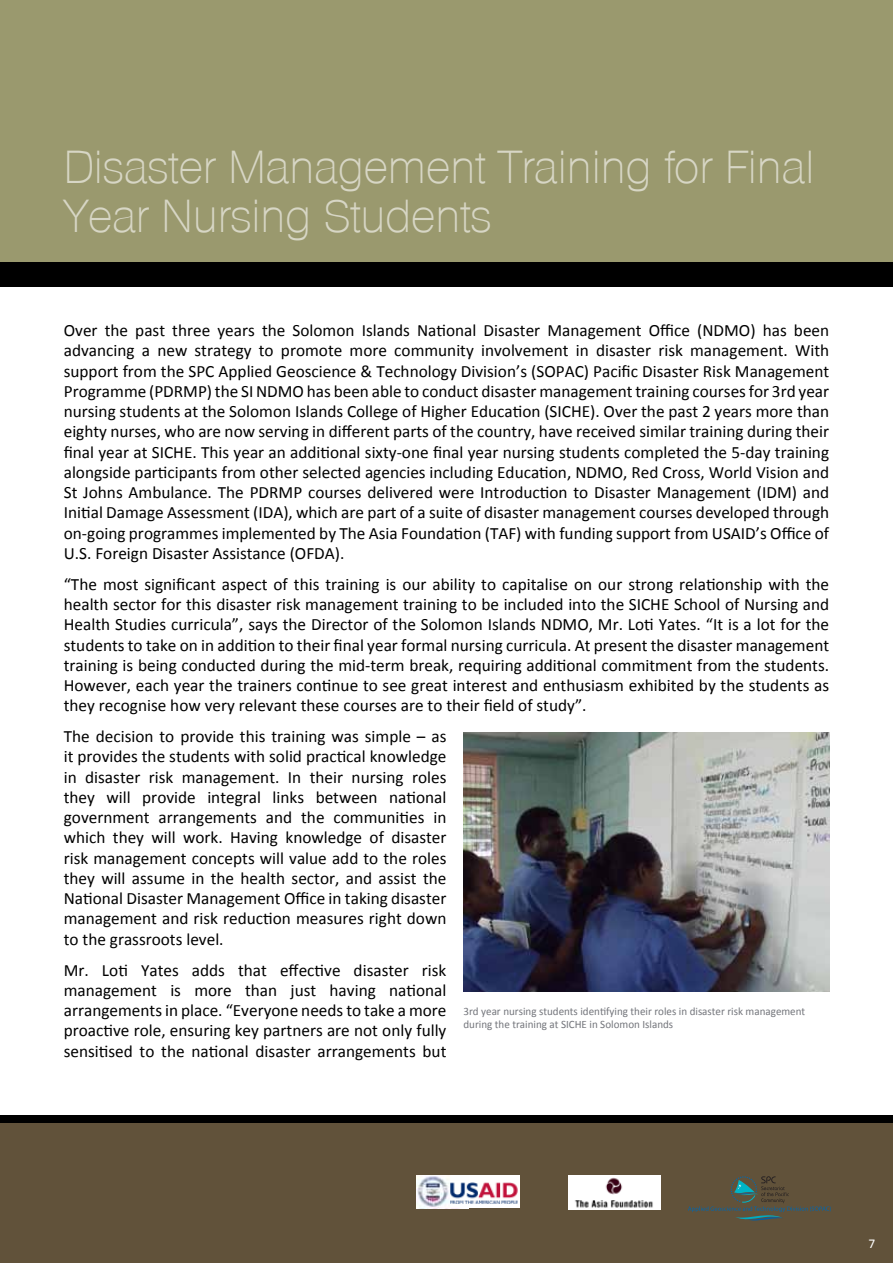
<style>
.page{position:relative;width:893px;height:1263px;background:#fff}
.page>*{position:absolute;margin:0;border:0;box-sizing:border-box;transform-origin:0 0}
.t1{font:200 45px/49.5px "Olympia";color:#d7d6c5}
.t2{font:17.25px/20.2px "Calibri";color:#000;text-align:justify}
.t3{font:13.5px "Calibri";color:#fff}
.t4{font:11.25px/13.5px "Calibri";color:#73757b}
</style>
<div class="page">
<div style="left:0;top:0;width:893px;height:264px;background:#9a996e"></div>
<div style="left:0;top:1121px;width:893px;height:142px;background:#61523a"></div>
<div style="left:0;top:262px;width:893px;height:25px;background:#000"></div>
<div style="left:0;top:1115px;width:893px;height:8px;background:#000"></div>
<img style="left:463px;top:733px;width:366px;height:258px">
<svg style="left:688px;top:1176px;width:143px;height:45px"></svg>
<img style="left:568px;top:1175px;width:93px;height:34px">
<div style="left:417px;top:1175px;width:103px;height:33px;background:#fff"></div>
<img style="left:417px;top:1175px;width:32px;height:33px">
<img style="left:450px;top:1182px;width:68px;height:22px">
<h1 class="t1" style="left:64px;top:142px;width:752px">Disaster Management Training for Final<br>Year Nursing Students</h1>
<p class="t2" style="left:64px;top:319px;width:767px">Over the past three years the Solomon Islands National Disaster Management Office (NDMO) has been advancing a new strategy to promote more community involvement in disaster risk management. With support from the SPC Applied Geoscience &amp; Technology Division’s (SOPAC) Pacific Disaster Risk Management Programme (PDRMP) the SI NDMO has been able to conduct disaster management training courses for 3rd year nursing students at the Solomon Islands College of Higher Education (SICHE). Over the past 2 years more than eighty nurses, who are now serving in different parts of the country, have received similar training during their final year at SICHE. This year an additional sixty-one final year nursing students completed the 5-day training alongside participants from other selected agencies including Education, NDMO, Red Cross, World Vision and St Johns Ambulance. The PDRMP courses delivered were Introduction to Disaster Management (IDM) and Initial Damage Assessment (IDA), which are part of a suite of disaster management courses developed through on-going programmes implemented by The Asia Foundation (TAF) with funding support from USAID’s Office of U.S. Foreign Disaster Assistance (OFDA).</p>
<p class="t2" style="left:64px;top:573px;width:767px">“The most significant aspect of this training is our ability to capitalise on our strong relationship with the health sector for this disaster risk management training to be included into the SICHE School of Nursing and Health Studies curricula”, says the Director of the Solomon Islands NDMO, Mr. Loti Yates. “It is a lot for the students to take on in addition to their final year formal nursing curricula. At present the disaster management training is being conducted during the mid-term break, requiring additional commitment from the students.<br>However, each year the trainers continue to see great interest and enthusiasm exhibited by the students as they recognise how very relevant these courses are to their field of study”.</p>
<p class="t2" style="left:64px;top:725px;width:384px">The decision to provide this training was simple – as it provides the students with solid practical knowledge in disaster risk management. In their nursing roles they will provide integral links between national government arrangements and the communities in which they will work. Having knowledge of disaster risk management concepts will value add to the roles they will assume in the health sector, and assist the National Disaster Management Office in taking disaster management and risk reduction measures right down to the grassroots level.</p>
<p class="t2" style="left:64px;top:959px;width:384px">Mr. Loti Yates adds that effective disaster risk management is more than just having national arrangements in place. “Everyone needs to take a more proactive role, ensuring key partners are not only fully sensitised to the national disaster arrangements but</p>
<p class="t4" style="left:463px;top:1003px;width:343px">3rd year nursing students identifying their roles in disaster risk management during the training at SICHE in Solomon Islands</p>
<p class="t3" style="left:869px;top:1235px;width:8px">7</p>
</div>
